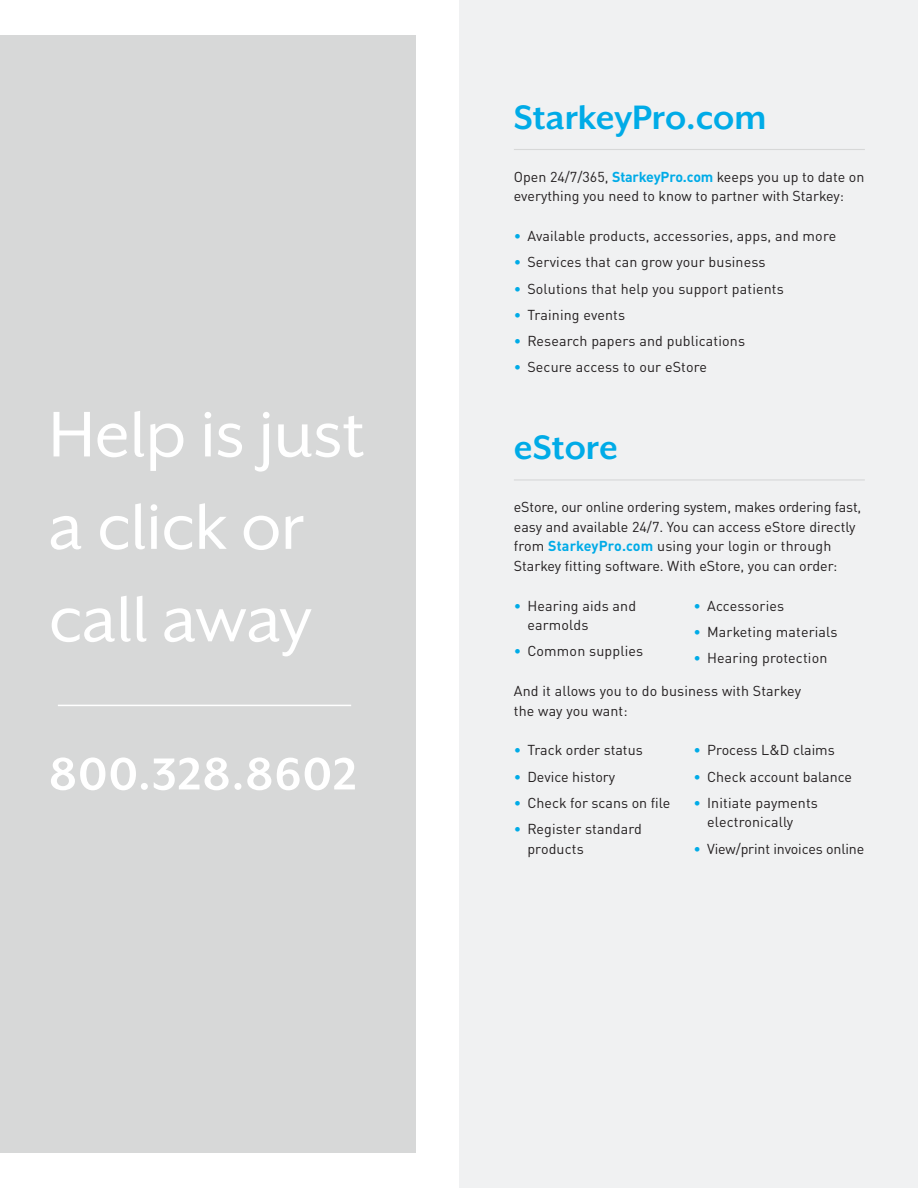
<style>
.page{position:relative;width:918px;height:1188px;background:#fff}
.page>*{position:absolute;margin:0;border:0;box-sizing:border-box;transform-origin:0 0}
.t1{font:74.25px/92.4px "Mr Eaves XL San OT";color:#fff}
.t2{font:700 51.6px "Mr Eaves XL San OT";letter-spacing:.02em;color:#fff}
.t3{font:700 39px "Mr Eaves XL San OT";color:#00abe7}
.t4{font:14.25px/19.5px "DINOT";color:#231f20}
.s1{font-weight:700;color:#00abe7}
.s2{color:#00abe7}
</style>
<div class="page">
<div style="left:459px;top:0;width:459px;height:1188px;background:#f0f1f2"></div>
<hr style="left:514px;top:149px;width:351px;height:1px;background:#d7d8d8">
<hr style="left:514px;top:479px;width:351px;height:2px;background:#d7d8d8">
<div style="left:0;top:35px;width:416px;height:1118px;background:#d7d8d8"></div>
<hr style="left:58px;top:705px;width:293px;height:1px;background:#fff">
<p class="t1" style="left:49px;top:388px;width:318px">Help is just a click or call away</p>
<p class="t2" style="left:49px;top:745px;width:309px">800.328.8602</p>
<p class="t3" style="left:514px;top:95px;width:254px">StarkeyPro.com</p>
<p class="t4" style="left:514px;top:167px;width:352px">Open 24/7/365, <span class="s1">StarkeyPro.com</span> keeps you up to date on everything you need to know to partner with Starkey:</p>
<p class="t4" style="left:514px;top:226px;width:324px"><span class="s2">•</span> Available products, accessories, apps, and more</p>
<p class="t4" style="left:514px;top:252px;width:253px"><span class="s2">•</span> Services that can grow your business</p>
<p class="t4" style="left:514px;top:279px;width:271px"><span class="s2">•</span> Solutions that help you support patients</p>
<p class="t4" style="left:514px;top:305px;width:113px"><span class="s2">•</span> Training events</p>
<p class="t4" style="left:514px;top:331px;width:233px"><span class="s2">•</span> Research papers and publications</p>
<p class="t4" style="left:514px;top:357px;width:195px"><span class="s2">•</span> Secure access to our eStore</p>
<p class="t3" style="left:514px;top:426px;width:106px">eStore</p>
<p class="t4" style="left:514px;top:497px;width:349px">eStore, our online ordering system, makes ordering fast, easy and available 24/7. You can access eStore directly from <span class="s1">StarkeyPro.com</span> using your login or through Starkey fitting software. With eStore, you can order:</p>
<p class="t4" style="left:527px;top:596px;width:110px;text-indent:-14px"><span class="s2">•</span> Hearing aids and earmolds</p>
<p class="t4" style="left:514px;top:641px;width:131px"><span class="s2">•</span> Common supplies</p>
<p class="t4" style="left:694px;top:596px;width:92px"><span class="s2">•</span> Accessories</p>
<p class="t4" style="left:694px;top:622px;width:146px"><span class="s2">•</span> Marketing materials</p>
<p class="t4" style="left:694px;top:648px;width:135px"><span class="s2">•</span> Hearing protection</p>
<p class="t4" style="left:514px;top:681px;width:289px">And it allows you to do business with Starkey the way you want:</p>
<p class="t4" style="left:514px;top:740px;width:130px"><span class="s2">•</span> Track order status</p>
<p class="t4" style="left:514px;top:767px;width:103px"><span class="s2">•</span> Device history</p>
<p class="t4" style="left:514px;top:793px;width:158px"><span class="s2">•</span> Check for scans on file</p>
<p class="t4" style="left:527px;top:819px;width:116px;text-indent:-14px"><span class="s2">•</span> Register standard products</p>
<p class="t4" style="left:694px;top:740px;width:143px"><span class="s2">•</span> Process L&amp;D claims</p>
<p class="t4" style="left:694px;top:767px;width:160px"><span class="s2">•</span> Check account balance</p>
<p class="t4" style="left:707px;top:793px;width:112px;text-indent:-14px"><span class="s2">•</span> Initiate payments electronically</p>
<p class="t4" style="left:694px;top:839px;width:172px"><span class="s2">•</span> View/print invoices online</p>
</div>
